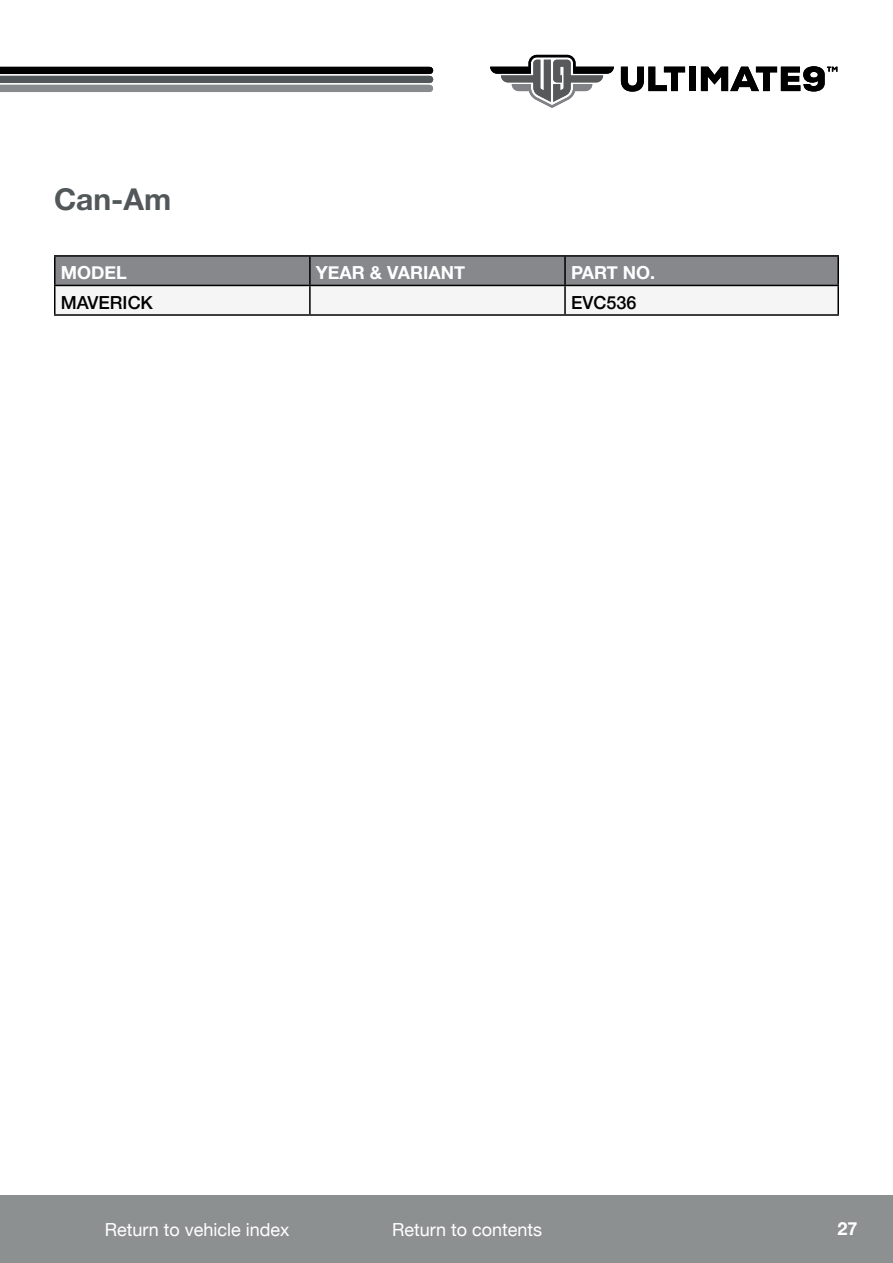
<style>
.page{position:relative;width:893px;height:1263px;background:#fff}
.page>*{position:absolute;margin:0;border:0;box-sizing:border-box;transform-origin:0 0}
.t1{font:700 30px "Helvetica Neue";color:#52575a}
.t2{font:18px "Helvetica Neue";color:#fff}
.t3{font:700 18px "Helvetica Neue";color:#fff}
.t4{font:500 18px "Helvetica Neue";color:#000}
</style>
<div class="page">
<div style="left:0;top:1196px;width:893px;height:67px;background:#8d9091"></div>
<div style="left:0;top:67px;width:430px;height:7px;background:#000"></div>
<div style="left:0;top:85px;width:429px;height:7px;background:#878b8d"></div>
<div style="left:0;top:76px;width:430px;height:7px;background:#52575a"></div>
<svg style="left:490px;top:55px;width:124px;height:53px"></svg>
<svg style="left:621px;top:67px;width:64px;height:25px"></svg>
<div style="left:689px;top:67px;width:7px;height:24px;background:#000"></div>
<svg style="left:701px;top:66px;width:136px;height:25px"></svg>
<div style="left:56px;top:257px;width:781px;height:30px;background:#87888c"></div>
<hr style="left:54px;top:255px;width:256px;height:2px;background:#000">
<hr style="left:54px;top:257px;width:2px;height:28px;background:#000">
<hr style="left:310px;top:255px;width:255px;height:2px;background:#000">
<hr style="left:309px;top:257px;width:2px;height:28px;background:#000">
<hr style="left:565px;top:255px;width:274px;height:2px;background:#000">
<hr style="left:564px;top:257px;width:2px;height:28px;background:#000">
<hr style="left:837px;top:257px;width:2px;height:28px;background:#000">
<hr style="left:54px;top:285px;width:256px;height:1px;background:#000">
<hr style="left:54px;top:286px;width:2px;height:28px;background:#000">
<hr style="left:310px;top:285px;width:255px;height:1px;background:#000">
<hr style="left:309px;top:286px;width:2px;height:28px;background:#000">
<hr style="left:565px;top:285px;width:274px;height:1px;background:#000">
<hr style="left:564px;top:286px;width:2px;height:28px;background:#000">
<hr style="left:837px;top:286px;width:2px;height:28px;background:#000">
<hr style="left:54px;top:314px;width:256px;height:2px;background:#000">
<hr style="left:310px;top:314px;width:255px;height:2px;background:#000">
<hr style="left:565px;top:314px;width:274px;height:2px;background:#000">
<h1 class="t1" style="left:54px;top:176px;width:119px">Can-Am</h1>
<p class="t3" style="left:61px;top:259px;width:68px">MODEL</p>
<p class="t3" style="left:316px;top:259px;width:151px">YEAR &amp; VARIANT</p>
<p class="t3" style="left:571px;top:259px;width:83px">PART NO.</p>
<p class="t4" style="left:61px;top:288px;width:94px">MAVERICK</p>
<p class="t4" style="left:571px;top:288px;width:67px">EVC536</p>
<p class="t2" style="left:132px;top:1217px;width:156px">Go to vehicle index</p>
<p class="t2" style="left:392px;top:1217px;width:152px">Return to contents</p>
<p class="t3" style="left:837px;top:1214px;width:22px">27</p>
<p class="t2" style="left:105px;top:1217px;width:186px">Return to vehicle index</p>
</div>
